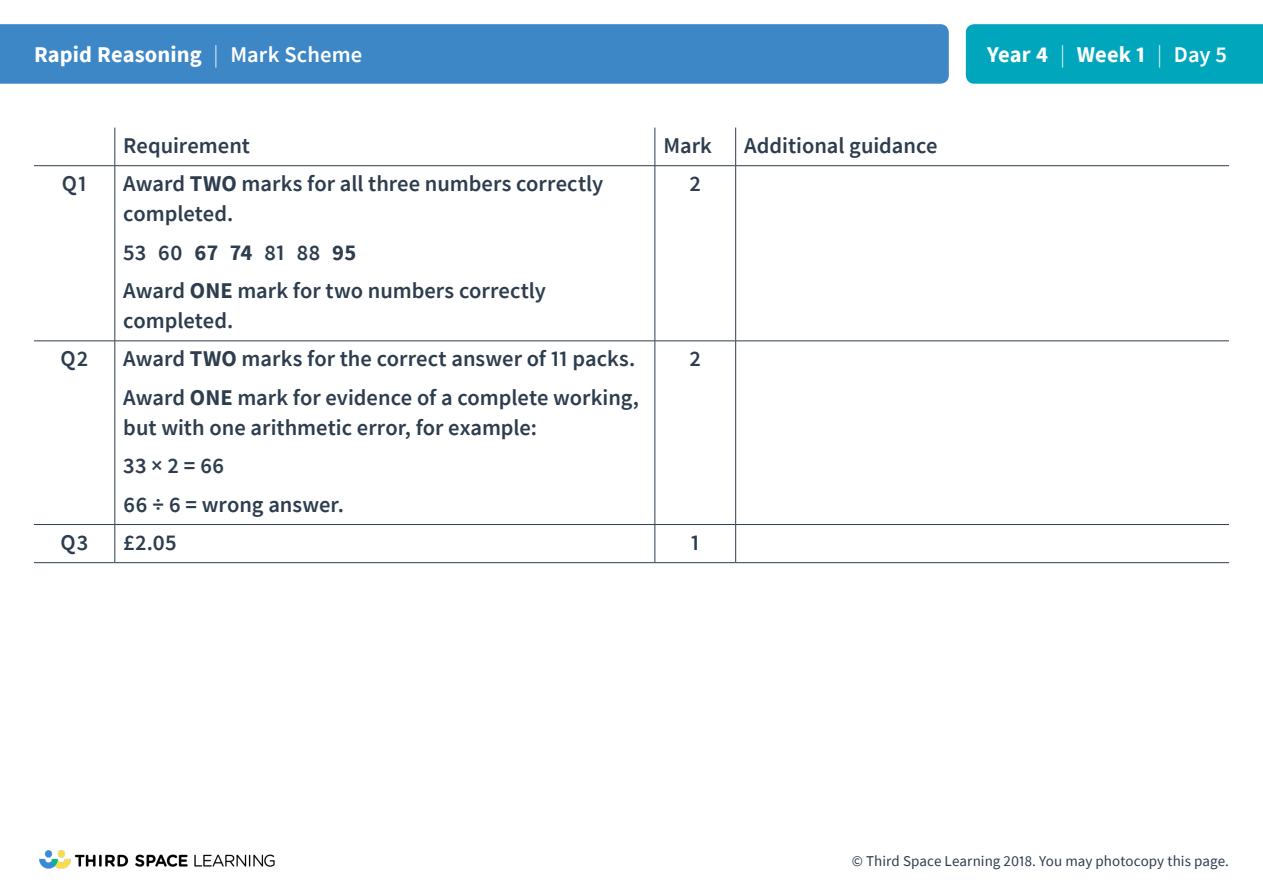
<style>
.page{position:relative;width:1263px;height:893px;background:#fff}
.page>*{position:absolute;margin:0;border:0;box-sizing:border-box;transform-origin:0 0}
.t1{font:600 22.5px/30px "Source Sans Pro";color:#2e3d4e}
.t2{font:700 22.5px "Source Sans Pro";letter-spacing:.005em;color:#fff}
.t3{font:15px "Source Sans Pro";letter-spacing:.005em;color:#2e3d4e}
.s1{font-weight:300}
.s2{font-weight:600}
.s3{font-weight:700}
</style>
<div class="page">
<hr style="left:115px;top:128px;width:1px;height:38px;background:#2e3d4e">
<hr style="left:655px;top:128px;width:1px;height:38px;background:#2e3d4e">
<hr style="left:735px;top:128px;width:1px;height:38px;background:#2e3d4e">
<hr style="left:34px;top:165px;width:81px;height:1px;background:#2e3d4e">
<hr style="left:115px;top:165px;width:540px;height:1px;background:#2e3d4e">
<hr style="left:115px;top:166px;width:1px;height:175px;background:#2e3d4e">
<hr style="left:655px;top:165px;width:81px;height:1px;background:#2e3d4e">
<hr style="left:655px;top:166px;width:1px;height:175px;background:#2e3d4e">
<hr style="left:736px;top:165px;width:493px;height:1px;background:#2e3d4e">
<hr style="left:735px;top:166px;width:1px;height:175px;background:#2e3d4e">
<hr style="left:34px;top:341px;width:81px;height:1px;background:#2e3d4e">
<hr style="left:115px;top:341px;width:540px;height:1px;background:#2e3d4e">
<hr style="left:115px;top:341px;width:1px;height:183px;background:#2e3d4e">
<hr style="left:655px;top:341px;width:81px;height:1px;background:#2e3d4e">
<hr style="left:655px;top:341px;width:1px;height:183px;background:#2e3d4e">
<hr style="left:736px;top:341px;width:493px;height:1px;background:#2e3d4e">
<hr style="left:735px;top:341px;width:1px;height:183px;background:#2e3d4e">
<hr style="left:34px;top:524px;width:81px;height:1px;background:#2e3d4e">
<hr style="left:115px;top:524px;width:540px;height:1px;background:#2e3d4e">
<hr style="left:115px;top:525px;width:1px;height:37px;background:#2e3d4e">
<hr style="left:655px;top:524px;width:81px;height:1px;background:#2e3d4e">
<hr style="left:655px;top:525px;width:1px;height:37px;background:#2e3d4e">
<hr style="left:736px;top:524px;width:493px;height:1px;background:#2e3d4e">
<hr style="left:735px;top:525px;width:1px;height:37px;background:#2e3d4e">
<hr style="left:34px;top:562px;width:81px;height:1px;background:#2e3d4e">
<hr style="left:115px;top:562px;width:540px;height:1px;background:#2e3d4e">
<hr style="left:655px;top:562px;width:81px;height:1px;background:#2e3d4e">
<hr style="left:736px;top:562px;width:493px;height:1px;background:#2e3d4e">
<div style="left:0;top:24px;width:949px;height:60px;background:#3e87c7"></div>
<div style="left:966px;top:24px;width:297px;height:60px;background:#00a7bc"></div>
<img style="left:39px;top:850px;width:236px;height:19px">
<p class="t2" style="left:34px;top:39px;width:330px">Rapid Reasoning <span class="s1">|</span> <span class="s2">Mark Scheme</span></p>
<p class="t2" style="left:987px;top:39px;width:241px">Year 4 <span class="s1">|</span> Week 1 <span class="s1">|</span> <span class="s2">Day 5</span></p>
<p class="t1" style="left:123px;top:130px;width:128px">Requirement</p>
<p class="t1" style="left:663px;top:130px;width:50px">Mark</p>
<p class="t1" style="left:744px;top:130px;width:195px">Additional guidance</p>
<p class="t1" style="left:62px;top:168px;width:27px">Q1</p>
<p class="t1" style="left:123px;top:168px;width:481px">Award <span class="s3">TWO</span> marks for all three numbers correctly completed.</p>
<p class="t1" style="left:123px;top:237px;width:234px">53 60 <span class="s3">67 74</span> 81 88 <span class="s3">95</span></p>
<p class="t1" style="left:123px;top:275px;width:424px">Award <span class="s3">ONE</span> mark for two numbers correctly completed.</p>
<p class="t1" style="left:60px;top:344px;width:30px">Q2</p>
<p class="t1" style="left:123px;top:344px;width:513px">Award <span class="s3">TWO</span> marks for the correct answer of 11 packs.</p>
<p class="t1" style="left:123px;top:382px;width:517px">Award <span class="s3">ONE</span> mark for evidence of a complete working, but with one arithmetic error, for example:</p>
<p class="t1" style="left:123px;top:451px;width:103px">33 × 2 = 66</p>
<p class="t1" style="left:123px;top:489px;width:222px">66 ÷ 6 = wrong answer.</p>
<p class="t1" style="left:689px;top:168px;width:13px">2</p>
<p class="t1" style="left:689px;top:344px;width:13px">2</p>
<p class="t1" style="left:60px;top:527px;width:29px">Q3</p>
<p class="t1" style="left:123px;top:527px;width:55px">£2.05</p>
<p class="t1" style="left:691px;top:527px;width:10px">1</p>
<p class="t3" style="left:852px;top:852px;width:379px">© Third Space Learning 2018. You may photocopy this page.</p>
</div>
